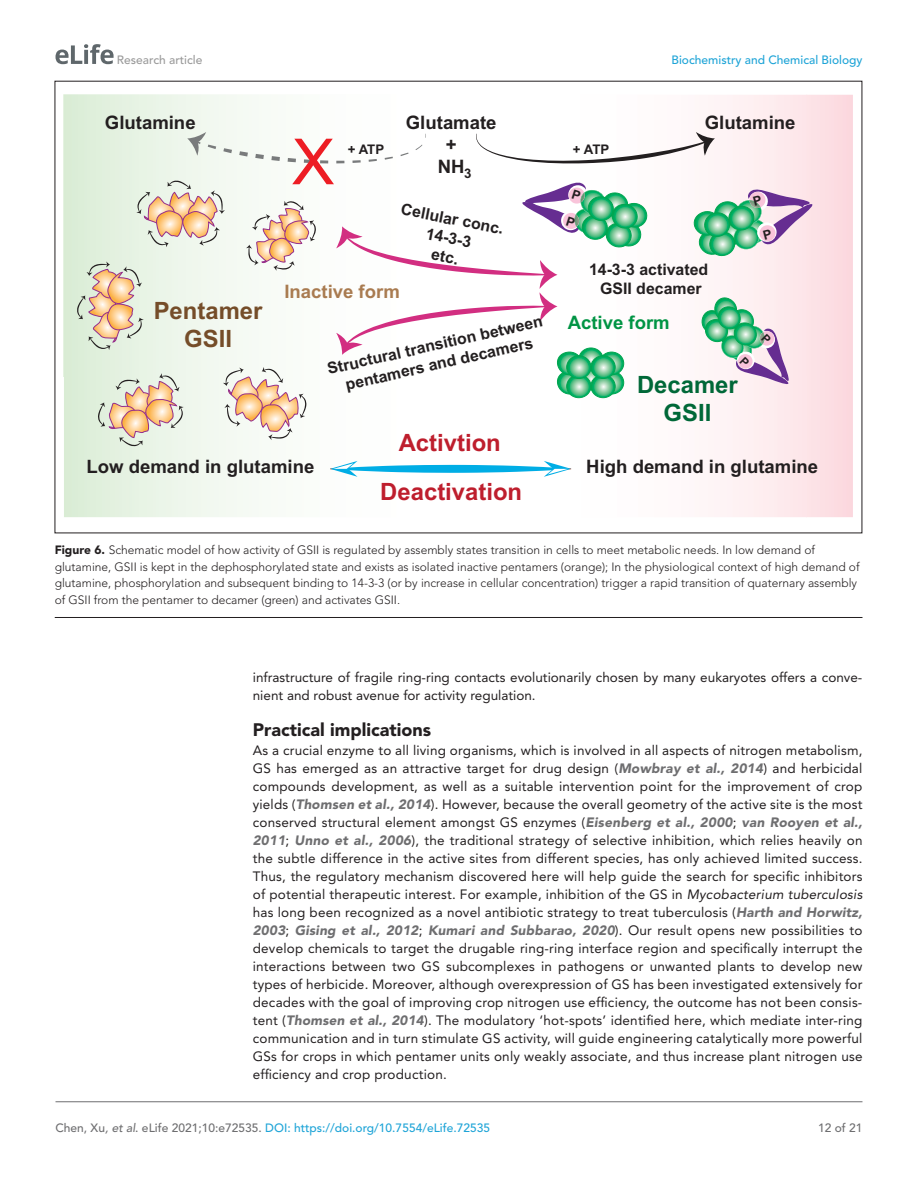
<style>
.page{position:relative;width:918px;height:1188px;background:#fff}
.page>*{position:absolute;margin:0;border:0;box-sizing:border-box;transform-origin:0 0}
.t1{font:63.6px "Arial";color:#ed1d24}
.t2{font:700 23.85px "Arial";color:#be1e2d}
.t3{font:700 23.85px/28.7px "Arial";color:#754d29;text-align:center}
.t4{font:700 23.85px/28.7px "Arial";color:#006838;text-align:center}
.t5{font:700 18.6px/22.2px "Arial";color:#231f20;text-align:center}
.t6{font:700 18.6px "Arial";color:#a97b50}
.t7{font:700 18.6px "Arial";color:#009444}
.t8{font:900 18px "Avenir LT Std";color:#231f20}
.t9{font:700 15.9px/19px "Arial";color:#231f20;text-align:center}
.t10{font:13.5px/18px "Avenir LT Std";color:#231f20}
.t11{font:700 13.2px "Arial";letter-spacing:-.035em;color:#231f20}
.t12{font:300 12px/16.5px "Avenir LT Std";color:#231f20}
.t13{font:500 12px "Avenir LT Std";color:#1ea4d7}
.t14{font:500 12px "Avenir LT Std";color:#9a9a9a}
.t15{font:500 12px "Avenir LT Std";color:#6e6e70}
.s1{font-weight:900}
.s2{font-weight:900;font-style:italic;color:#6e6e70}
.s3{font-style:italic}
.s4{color:#6e6e70}
.s5{font-style:italic;color:#6e6e70}
</style>
<div class="page">
<svg style="left:56px;top:44px;width:58px;height:20px"></svg>
<hr style="left:56px;top:1101px;width:806px;height:1px;background:#6e6e70">
<hr style="left:55px;top:617px;width:807px;height:1px;background:#231f20">
<svg style="left:416px;top:145px;width:6px;height:5px"></svg>
<svg style="left:400px;top:153px;width:9px;height:3px"></svg>
<svg style="left:385px;top:157px;width:8px;height:3px"></svg>
<svg style="left:369px;top:159px;width:8px;height:3px"></svg>
<svg style="left:352px;top:160px;width:9px;height:3px"></svg>
<svg style="left:336px;top:161px;width:8px;height:2px"></svg>
<svg style="left:320px;top:160px;width:8px;height:3px"></svg>
<svg style="left:304px;top:159px;width:8px;height:4px"></svg>
<svg style="left:288px;top:158px;width:8px;height:4px"></svg>
<svg style="left:271px;top:156px;width:9px;height:5px"></svg>
<svg style="left:255px;top:154px;width:9px;height:5px"></svg>
<svg style="left:239px;top:151px;width:9px;height:6px"></svg>
<svg style="left:223px;top:148px;width:9px;height:5px"></svg>
<svg style="left:187px;top:132px;width:29px;height:24px"></svg>
<svg style="left:330px;top:461px;width:241px;height:16px"></svg>
<svg style="left:476px;top:132px;width:239px;height:32px"></svg>
<svg style="left:136px;top:180px;width:89px;height:67px"></svg>
<svg style="left:246px;top:201px;width:70px;height:70px"></svg>
<svg style="left:98px;top:373px;width:86px;height:73px;background:#e3d6be"></svg>
<svg style="left:223px;top:367px;width:84px;height:73px"></svg>
<svg style="left:77px;top:261px;width:67px;height:89px;background:#dfd3b9"></svg>
<svg style="left:693px;top:184px;width:131px;height:73px"></svg>
<svg style="left:700px;top:296px;width:99px;height:96px"></svg>
<svg style="left:336px;top:177px;width:312px;height:221px"></svg>
<p class="t14" style="left:117px;top:53px;width:87px">Research article</p>
<p class="t13" style="left:672px;top:53px;width:192px">Biochemistry and Chemical Biology</p>
<h3 class="t5" style="left:105px;top:112px;width:92px">Glutamine</h3>
<h2 class="t3" style="left:154px;top:297px;width:110px">Pentamer<br>GSII</h2>
<h1 class="t1" style="left:292px;top:120px;width:44px">X</h1>
<h3 class="t5" style="left:406px;top:112px;width:92px">Glutamate +</h3>
<p class="t11" style="left:348px;top:141px;width:38px">+ ATP</p>
<p class="t11" style="left:573px;top:141px;width:38px">+ ATP</p>
<h3 class="t5" style="left:438px;top:156px;width:28px">NH</h3>
<p class="t11" style="left:464px;top:164px;width:9px">3</p>
<h3 class="t5" style="left:705px;top:112px;width:92px">Glutamine</h3>
<p class="t9" style="left:403px;top:200px;width:106px;rotate:11deg">Cellular conc.<br>14-3-3<br>etc.</p>
<h3 class="t6" style="left:284px;top:279px;width:117px">Inactive form</h3>
<p class="t9" style="left:326px;top:361px;width:222px;rotate:-13deg">Structural transition between pentamers and decamers</p>
<h2 class="t2" style="left:399px;top:427px;width:104px">Activtion</h2>
<p class="t9" style="left:589px;top:260px;width:121px">14-3-3 activated<br>GSII decamer</p>
<h3 class="t7" style="left:568px;top:310px;width:104px">Active form</h3>
<h2 class="t4" style="left:637px;top:371px;width:102px">Decamer<br>GSII</h2>
<h3 class="t5" style="left:87px;top:456px;width:229px">Low demand in glutamine</h3>
<h3 class="t5" style="left:586px;top:456px;width:233px">High demand in glutamine</h3>
<h2 class="t2" style="left:380px;top:476px;width:143px">Deactivation</h2>
<p class="t12" style="left:55px;top:542px;width:806px"><span class="s1">Figure 6.</span> Schematic model of how activity of GSII is regulated by assembly states transition in cells to meet metabolic needs. In low demand of glutamine, GSII is kept in the dephosphorylated state and exists as isolated inactive pentamers (orange); In the physiological context of high demand of glutamine, phosphorylation and subsequent binding to 14-3-3 (or by increase in cellular concentration) trigger a rapid transition of quaternary assembly of GSII from the pentamer to decamer (green) and activates GSII.</p>
<p class="t10" style="left:253px;top:668px;width:611px">infrastructure of fragile ring-ring contacts evolutionarily chosen by many eukaryotes offers a conve&shy;nient and robust avenue for activity regulation.</p>
<h3 class="t8" style="left:253px;top:719px;width:180px">Practical implications</h3>
<p class="t10" style="left:253px;top:742px;width:611px;text-align:justify">As a crucial enzyme to all living organisms, which is involved in all aspects of nitrogen metabolism, GS has emerged as an attractive target for drug design (<span class="s2">Mowbray et al., 2014</span>) and herbicidal compounds development, as well as a suitable intervention point for the improvement of crop yields (<span class="s2">Thomsen et al., 2014</span>). However, because the overall geometry of the active site is the most conserved structural element amongst GS enzymes (<span class="s2">Eisenberg et al., 2000</span>; <span class="s2">van Rooyen et al., 2011</span>; <span class="s2">Unno et al., 2006</span>), the traditional strategy of selective inhibition, which relies heavily on the subtle difference in the active sites from different species, has only achieved limited success.<br>Thus, the regulatory mechanism discovered here will help guide the search for specific inhibitors of potential therapeutic interest. For example, inhibition of the GS in <span class="s3">Mycobacterium tuberculosis </span>has long been recognized as a novel antibiotic strategy to treat tuberculosis (<span class="s2">Harth and Horwitz, 2003</span>; <span class="s2">Gising et al., 2012</span>; <span class="s2">Kumari and Subbarao, 2020</span>). Our result opens new possibilities to develop chemicals to target the drugable ring-ring interface region and specifically interrupt the interactions between two GS subcomplexes in pathogens or unwanted plants to develop new types of herbicide. Moreover, although overexpression of GS has been investigated extensively for decades with the goal of improving crop nitrogen use efficiency, the outcome has not been consis&shy;tent (<span class="s2">Thomsen et al., 2014</span>). The modulatory ‘hot-spots’ identified here, which mediate inter-ring communication and in turn stimulate GS activity, will guide engineering catalytically more powerful GSs for crops in which pentamer units only weakly associate, and thus increase plant nitrogen use efficiency and crop production.</p>
<p class="t13" style="left:56px;top:1121px;width:436px"><span class="s4">Chen, Xu</span><span class="s5">, et al</span><span class="s4">. eLife 2021;10:e72535.</span> DOI: https://doi.org/10.7554/eLife.72535</p>
<p class="t15" style="left:818px;top:1121px;width:46px">12 of 21</p>
</div>
